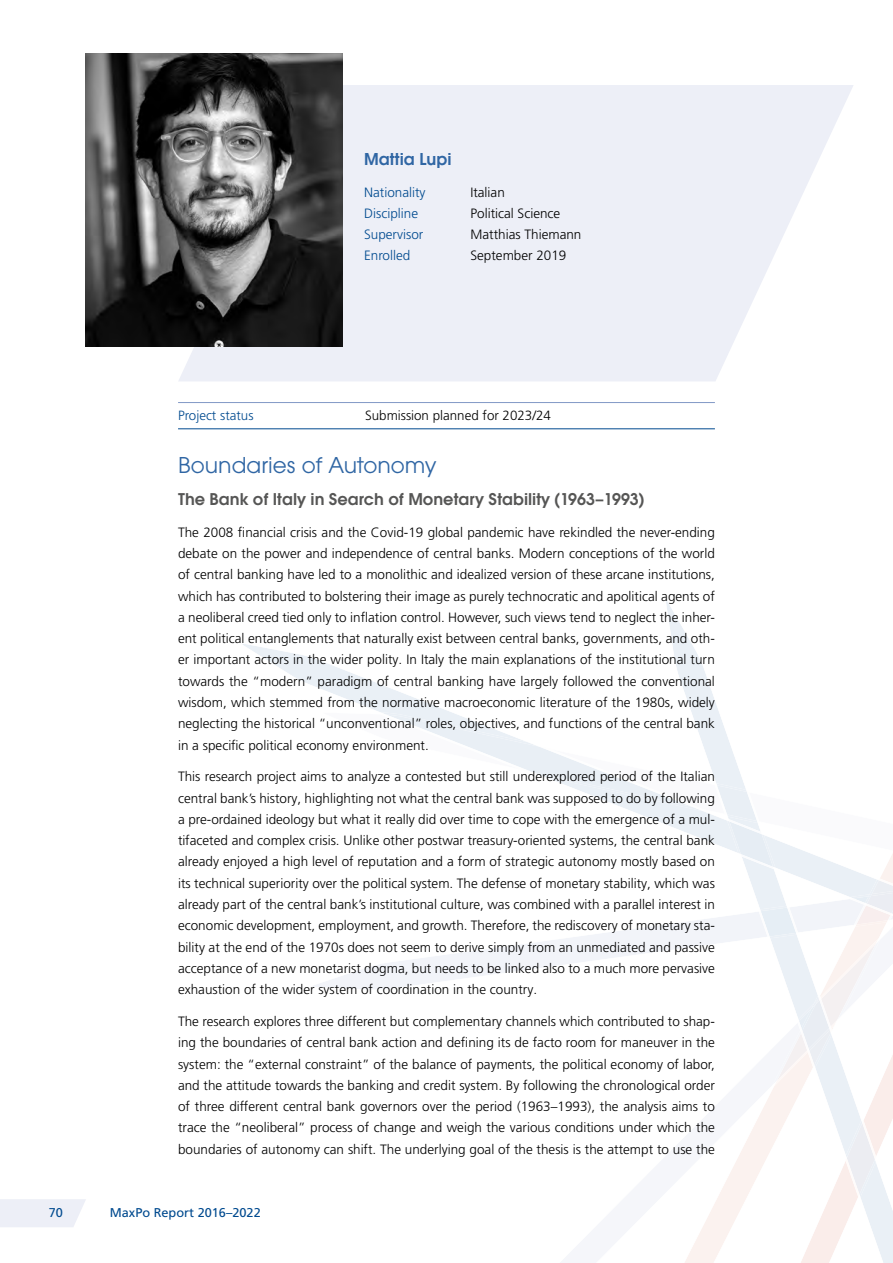
<style>
.page{position:relative;width:893px;height:1263px;background:#fff}
.page>*{position:absolute;margin:0;border:0;box-sizing:border-box;transform-origin:0 0}
.Überschrift_Profiles{font:24px "Avant Garde Gothic Itc T";color:#3066a4}
.Zwischenüberschrift{font:600 18px "Avant Garde Gothic Itc T";color:#3066a4}
.Überschrift_2-Profil{font:600 17.85px "Avant Garde Gothic Itc T";color:#565655}
.Fließtext{font:300 13.5px/21.3px "Frutiger LT Pro";color:#000;text-align:justify}
.Fließtext-2{font:300 13.5px "Frutiger LT Pro";color:#004a8f}
.t1{font:300 13.35px "Frutiger LT Pro";color:#000}
.t2{font:300 13.35px "Frutiger LT Pro";color:#004a8f}
.t3{font:12.75px "Frutiger LT Pro";color:#004a8f}
</style>
<div class="page">
<svg style="left:685px;top:1174px;width:45px;height:89px"></svg>
<svg style="left:730px;top:1157px;width:9px;height:72px"></svg>
<svg style="left:739px;top:1091px;width:154px;height:172px"></svg>
<svg style="left:845px;top:1118px;width:32px;height:81px;background:#f0eff2"></svg>
<svg style="left:245px;top:644px;width:76px;height:45px"></svg>
<svg style="left:321px;top:600px;width:572px;height:491px"></svg>
<svg style="left:0;top:1199px;width:86px;height:28px;background:#eef0f7"></svg>
<hr style="left:178px;top:402px;width:537px;height:1px;background:#8299c6">
<hr style="left:178px;top:428px;width:537px;height:1px;background:#004a8f">
<svg style="left:179px;top:85px;width:674px;height:296px;background:#eff1f8"></svg>
<img style="left:85px;top:53px;width:258px;height:294px">
<p class="Zwischenüberschrift" style="left:364px;top:148px;width:89px">Mattia Lupi</p>
<p class="Fließtext-2" style="left:364px;top:184px;width:63px">Nationality</p>
<p class="Fließtext" style="left:470px;top:181px;width:36px">Italian</p>
<p class="Fließtext-2" style="left:364px;top:205px;width:56px">Discipline</p>
<p class="Fließtext" style="left:470px;top:203px;width:91px">Political Science</p>
<p class="Fließtext-2" style="left:364px;top:227px;width:61px">Supervisor</p>
<p class="Fließtext" style="left:470px;top:224px;width:113px">Matthias Thiemann</p>
<p class="Fließtext-2" style="left:364px;top:248px;width:48px">Enrolled</p>
<p class="Fließtext" style="left:470px;top:245px;width:98px">September 2019</p>
<p class="t2" style="left:178px;top:408px;width:77px">Project status</p>
<p class="t1" style="left:365px;top:408px;width:187px">Submission planned for 2023/24</p>
<p class="Überschrift_Profiles" style="left:178px;top:451px;width:260px">Boundaries of Autonomy</p>
<p class="Überschrift_2-Profil" style="left:178px;top:489px;width:468px">The Bank of Italy in Search of Monetary Stability (1963–1993)</p>
<p class="Fließtext" style="left:178px;top:522px;width:538px">The 2008 financial crisis and the Covid-19 global pandemic have rekindled the never-ending debate on the power and independence of central banks. Modern conceptions of the world of central banking have led to a monolithic and idealized version of these arcane institutions, which has contributed to bolstering their image as purely technocratic and apolitical agents of a neoliberal creed tied only to inflation control. However, such views tend to neglect the inher&shy;ent political entanglements that naturally exist between central banks, governments, and oth&shy;er important actors in the wider polity. In Italy the main explanations of the institutional turn towards the “modern” paradigm of central banking have largely followed the conventional wisdom, which stemmed from the normative macroeconomic literature of the 1980s, widely neglecting the historical “unconventional” roles, objectives, and functions of the central bank in a specific political economy environment.</p>
<p class="Fließtext" style="left:178px;top:766px;width:538px">This research project aims to analyze a contested but still underexplored period of the Italian central bank’s history, highlighting not what the central bank was supposed to do by following a pre-ordained ideology but what it really did over time to cope with the emergence of a mul&shy;tifaceted and complex crisis. Unlike other postwar treasury-oriented systems, the central bank already enjoyed a high level of reputation and a form of strategic autonomy mostly based on its technical superiority over the political system. The defense of monetary stability, which was already part of the central bank’s institutional culture, was combined with a parallel interest in economic development, employment, and growth. Therefore, the rediscovery of monetary sta&shy;bility at the end of the 1970s does not seem to derive simply from an unmediated and passive acceptance of a new monetarist dogma, but needs to be linked also to a much more pervasive exhaustion of the wider system of coordination in the country.</p>
<p class="Fließtext" style="left:178px;top:1011px;width:538px">The research explores three different but complementary channels which contributed to shap&shy;ing the boundaries of central bank action and defining its de facto room for maneuver in the system: the “external constraint” of the balance of payments, the political economy of labor, and the attitude towards the banking and credit system. By following the chronological order of three different central bank governors over the period (1963–1993), the analysis aims to trace the “neoliberal” process of change and weigh the various conditions under which the boundaries of autonomy can shift. The underlying goal of the thesis is the attempt to use the</p>
<p class="t3" style="left:49px;top:1205px;width:16px">70</p>
<p class="t3" style="left:110px;top:1205px;width:152px">MaxPo Report 2016–2022</p>
</div>
